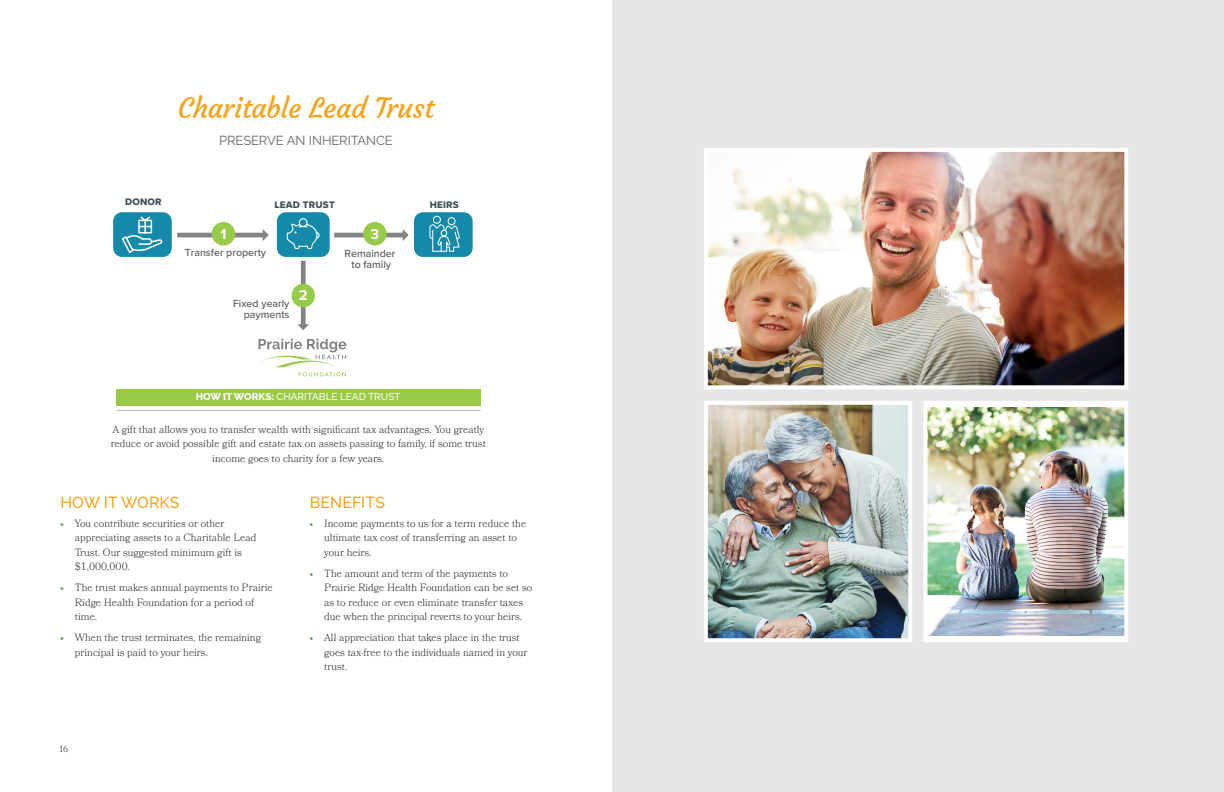
<style>
.page{position:relative;width:1224px;height:792px;background:#fff}
.page>*{position:absolute;margin:0;border:0;box-sizing:border-box;transform-origin:0 0}
.SM-Headers-orange{font:28px "Courgette";letter-spacing:-.015em;color:#f9a31b}
.Sub-sub-headers-blue{font:500 16px "Raleway";letter-spacing:.01em;color:#f9a31b}
.t1{font:700 14.7px "Proxima Nova";color:#fff}
.Subheads-orange-caps{font:13px "Raleway";letter-spacing:-.01em;color:#646669}
.t2{font:500 10.6px/10.4px "Proxima Nova";color:#57585a;text-align:right}
.Body_Copy{font:300 10.5px/14.5px "Bookmania";color:#231f20}
.t3{font:500 10px "Raleway";color:#fff}
.t4{font:9.8px "Proxima Nova Extrabld";letter-spacing:.02em;color:#414f56}
.t5{font:9px "Bookmania";color:#646669}
.s1{font-weight:800}
.s2{font-weight:700;color:#6a9e41}
</style>
<div class="page">
<div style="left:612px;top:0;width:612px;height:792px;background:#e7e5e6"></div>
<div style="left:113px;top:212px;width:59px;height:45px;background:#1589a9;border-radius:9px"></div>
<div style="left:277px;top:212px;width:53px;height:45px;background:#1589a9;border-radius:9px"></div>
<div style="left:414px;top:212px;width:59px;height:45px;background:#1589a9;border-radius:9px"></div>
<svg style="left:121px;top:216px;width:42px;height:37px"></svg>
<svg style="left:297px;top:261px;width:12px;height:69px"></svg>
<svg style="left:334px;top:229px;width:75px;height:12px"></svg>
<svg style="left:177px;top:229px;width:92px;height:12px"></svg>
<div style="left:212px;top:222px;width:23px;height:24px;background:#97ca49;border-radius:50%"></div>
<div style="left:363px;top:222px;width:24px;height:24px;background:#97ca49;border-radius:50%"></div>
<div style="left:292px;top:284px;width:23px;height:23px;background:#97ca49;border-radius:50%"></div>
<svg style="left:429px;top:215px;width:31px;height:37px"></svg>
<svg style="left:287px;top:218px;width:33px;height:31px"></svg>
<div style="left:117px;top:389px;width:364px;height:16px;background:#98ca45"></div>
<hr style="left:117px;top:410px;width:364px;height:1px;background:#bab8b9">
<img style="left:709px;top:153px;width:414px;height:231px">
<div style="left:704px;top:148px;width:424px;height:241px;border:4px solid #fff"></div>
<img style="left:709px;top:406px;width:198px;height:231px">
<div style="left:704px;top:401px;width:208px;height:241px;border:4px solid #fff"></div>
<img style="left:929px;top:407px;width:194px;height:229px">
<div style="left:924px;top:401px;width:204px;height:241px;border:4px solid #fff"></div>
<svg style="left:258px;top:339px;width:88px;height:37px"></svg>
<p class="SM-Headers-orange" style="left:178px;top:90px;width:258px">Charitable Lead Trust</p>
<p class="Subheads-orange-caps" style="left:219px;top:132px;width:175px">PRESERVE AN INHERITANCE</p>
<p class="t4" style="left:125px;top:194px;width:38px">DONOR</p>
<p class="t4" style="left:275px;top:197px;width:62px">LEAD TRUST</p>
<p class="t4" style="left:430px;top:197px;width:31px">HEIRS</p>
<p class="t1" style="left:220px;top:223px;width:8px">1</p>
<p class="t1" style="left:371px;top:223px;width:10px">3</p>
<p class="t2" style="left:185px;top:247px;width:83px">Transfer property</p>
<p class="t2" style="left:233px;top:298px;width:58px">Fixed yearly payments</p>
<p class="t1" style="left:299px;top:285px;width:10px">2</p>
<p class="t2" style="left:345px;top:248px;width:52px;text-align:center">Remainder to family</p>
<p class="t3" style="left:196px;top:391px;width:206px"><span class="s1">HOW IT WORKS:</span> CHARITABLE LEAD TRUST</p>
<p class="Body_Copy" style="left:111px;top:422px;width:377px;text-align:center">A gift that allows you to transfer wealth with significant tax advantages. You greatly reduce or avoid possible gift and estate tax on assets passing to family, if some trust income goes to charity for a few years.</p>
<p class="Sub-sub-headers-blue" style="left:60px;top:493px;width:121px">HOW IT WORKS</p>
<p class="Body_Copy" style="left:75px;top:516px;width:183px;text-indent:-14px"><span class="s2">•</span> You contribute securities or other appreciating assets to a Charitable Lead<br>Trust. Our suggested minimum gift is $1,000,000.</p>
<p class="Body_Copy" style="left:75px;top:580px;width:199px;text-indent:-14px"><span class="s2">•</span> The trust makes annual payments to Prairie<br>Ridge Health Foundation for a period of time.</p>
<p class="Body_Copy" style="left:75px;top:630px;width:188px;text-indent:-14px"><span class="s2">•</span> When the trust terminates, the remaining principal is paid to your heirs.</p>
<p class="t5" style="left:59px;top:744px;width:11px">16</p>
<p class="Sub-sub-headers-blue" style="left:310px;top:493px;width:77px">BENEFITS</p>
<p class="Body_Copy" style="left:324px;top:516px;width:204px;text-indent:-14px"><span class="s2">•</span> Income payments to us for a term reduce the ultimate tax cost of transferring an asset to your heirs.</p>
<p class="Body_Copy" style="left:324px;top:566px;width:210px;text-indent:-14px"><span class="s2">•</span> The amount and term of the payments to Prairie Ridge Health Foundation can be set so as to reduce or even eliminate transfer taxes due when the principal reverts to your heirs.</p>
<p class="Body_Copy" style="left:324px;top:630px;width:205px;text-indent:-14px"><span class="s2">•</span> All appreciation that takes place in the trust goes tax-free to the individuals named in your trust.</p>
</div>
